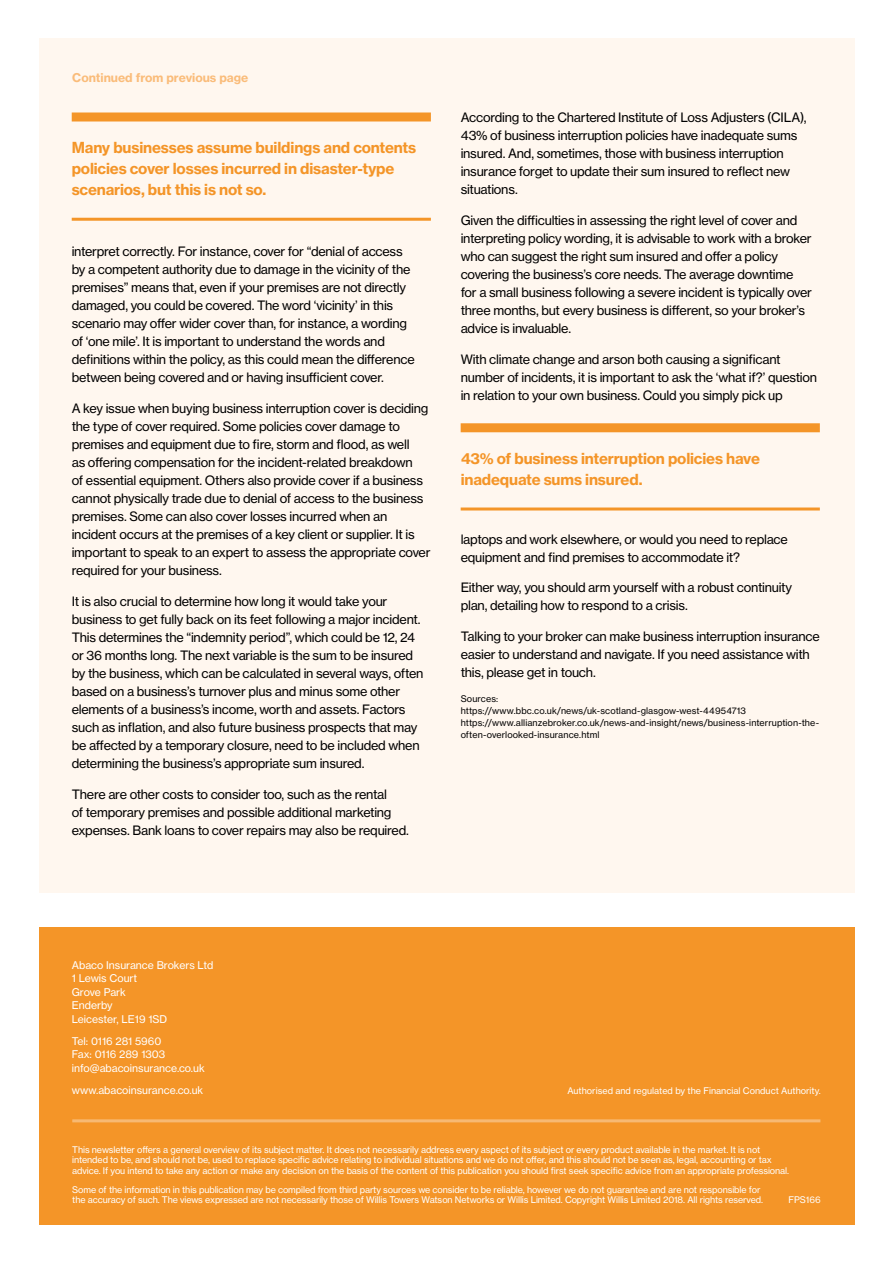
<style>
.page{position:relative;width:893px;height:1263px;background:#fff}
.page>*{position:absolute;margin:0;border:0;box-sizing:border-box;transform-origin:0 0}
.t1{font:15px/21px "N Haas Grotesk TX Std 75 Bd";letter-spacing:-.01em;color:#f49528}
.t2{font:12.75px/18px "N Haas Grotesk TX Std 55 Rg";letter-spacing:-.02em;color:#000}
.t3{font:12px "N Haas Grotesk TX Std 75 Bd";color:#fabc7a}
.t4{font:10.5px/13.5px "N Haas Grotesk TX Std 55 Rg";color:#fff}
.t5{font:9px/10.5px "N Haas Grotesk TX Std 55 Rg";letter-spacing:-.01em;color:#fff}
.t6{font:9px/12px "N Haas Grotesk TX Std 55 Rg";letter-spacing:.01em;color:#000}
</style>
<div class="page">
<div style="left:39px;top:927px;width:816px;height:298px;background:#f49528"></div>
<hr style="left:72px;top:1119px;width:748px;height:3px;background:#fff">
<div style="left:39px;top:38px;width:815px;height:855px;background:#fff7ef"></div>
<div style="left:461px;top:423px;width:359px;height:9px;background:#f49528"></div>
<hr style="left:461px;top:507px;width:359px;height:3px;background:#f49528">
<div style="left:72px;top:112px;width:359px;height:9px;background:#f49528"></div>
<hr style="left:72px;top:218px;width:359px;height:3px;background:#f49528">
<p class="t3" style="left:72px;top:70px;width:177px">Continued from previous page</p>
<p class="t1" style="left:72px;top:137px;width:346px">Many businesses assume buildings and contents policies cover losses incurred in disaster-type scenarios, but this is not so.</p>
<p class="t2" style="left:72px;top:243px;width:344px">interpret correctly. For instance, cover for “denial of access by a competent authority due to damage in the vicinity of the premises” means that, even if your premises are not directly damaged, you could be covered. The word ‘vicinity’ in this scenario may offer wider cover than, for instance, a wording of ‘one mile’. It is important to understand the words and definitions within the policy, as this could mean the difference between being covered and or having insufficient cover.</p>
<p class="t2" style="left:72px;top:399px;width:360px">A key issue when buying business interruption cover is deciding the type of cover required. Some policies cover damage to premises and equipment due to fire, storm and flood, as well<br>as offering compensation for the incident-related breakdown<br>of essential equipment. Others also provide cover if a business cannot physically trade due to denial of access to the business premises. Some can also cover losses incurred when an incident occurs at the premises of a key client or supplier. It is important to speak to an expert to assess the appropriate cover required for your business.</p>
<p class="t2" style="left:72px;top:592px;width:353px">It is also crucial to determine how long it would take your business to get fully back on its feet following a major incident.<br>This determines the “indemnity period”, which could be 12, 24 or 36 months long. The next variable is the sum to be insured by the business, which can be calculated in several ways, often based on a business’s turnover plus and minus some other elements of a business’s income, worth and assets. Factors such as inflation, and also future business prospects that may be affected by a temporary closure, need to be included when determining the business’s appropriate sum insured.</p>
<p class="t2" style="left:72px;top:785px;width:339px">There are other costs to consider too, such as the rental<br>of temporary premises and possible additional marketing expenses. Bank loans to cover repairs may also be required.</p>
<p class="t2" style="left:461px;top:108px;width:347px">According to the Chartered Institute of Loss Adjusters (CILA), 43% of business interruption policies have inadequate sums insured. And, sometimes, those with business interruption insurance forget to update their sum insured to reflect new situations.</p>
<p class="t2" style="left:461px;top:211px;width:353px">Given the difficulties in assessing the right level of cover and interpreting policy wording, it is advisable to work with a broker who can suggest the right sum insured and offer a policy covering the business’s core needs. The average downtime for a small business following a severe incident is typically over three months, but every business is different, so your broker’s advice is invaluable.</p>
<p class="t2" style="left:461px;top:350px;width:358px">With climate change and arson both causing a significant number of incidents, it is important to ask the ‘what if?’ question in relation to your own business. Could you simply pick up</p>
<p class="t1" style="left:461px;top:448px;width:301px">43% of business interruption policies have inadequate sums insured.</p>
<p class="t2" style="left:461px;top:530px;width:329px">laptops and work elsewhere, or would you need to replace equipment and find premises to accommodate it?</p>
<p class="t2" style="left:461px;top:579px;width:333px">Either way, you should arm yourself with a robust continuity plan, detailing how to respond to a crisis.</p>
<p class="t2" style="left:461px;top:627px;width:361px">Talking to your broker can make business interruption insurance easier to understand and navigate. If you need assistance with this, please get in touch.</p>
<p class="t6" style="left:461px;top:692px;width:360px">Sources:<br>https://www.bbc.co.uk/news/uk-scotland-glasgow-west-44954713 https://www.allianzebroker.co.uk/news-and-insight/news/business-interruption-the&shy;often-overlooked-insurance.html</p>
<p class="t4" style="left:72px;top:958px;width:143px">Abaco Insurance Brokers Ltd<br>1 Lewis Court<br>Grove Park<br>Enderby<br>Leicester, LE19 1SD</p>
<p class="t4" style="left:72px;top:1034px;width:134px">Tel: 0116 281 5960<br>Fax: 0116 289 1303 info@abacoinsurance.co.uk</p>
<p class="t4" style="left:72px;top:1083px;width:133px">www.abacoinsurance.co.uk</p>
<p class="t5" style="left:567px;top:1085px;width:255px">Authorised and regulated by the Financial Conduct Authority.</p>
<p class="t5" style="left:72px;top:1144px;width:718px">This newsletter offers a general overview of its subject matter. It does not necessarily address every aspect of its subject or every product available in the market. It is not intended to be, and should not be, used to replace specific advice relating to individual situations and we do not offer, and this should not be seen as, legal, accounting or tax advice. If you intend to take any action or make any decision on the basis of the content of this publication you should first seek specific advice from an appropriate professional.</p>
<p class="t5" style="left:72px;top:1184px;width:692px">Some of the information in this publication may be compiled from third party sources we consider to be reliable, however we do not guarantee and are not responsible for the accuracy of such. The views expressed are not necessarily those of Willis Towers Watson Networks or Willis Limited. Copyright Willis Limited 2018. All rights reserved.</p>
<p class="t5" style="left:789px;top:1195px;width:34px">FPS166</p>
</div>
